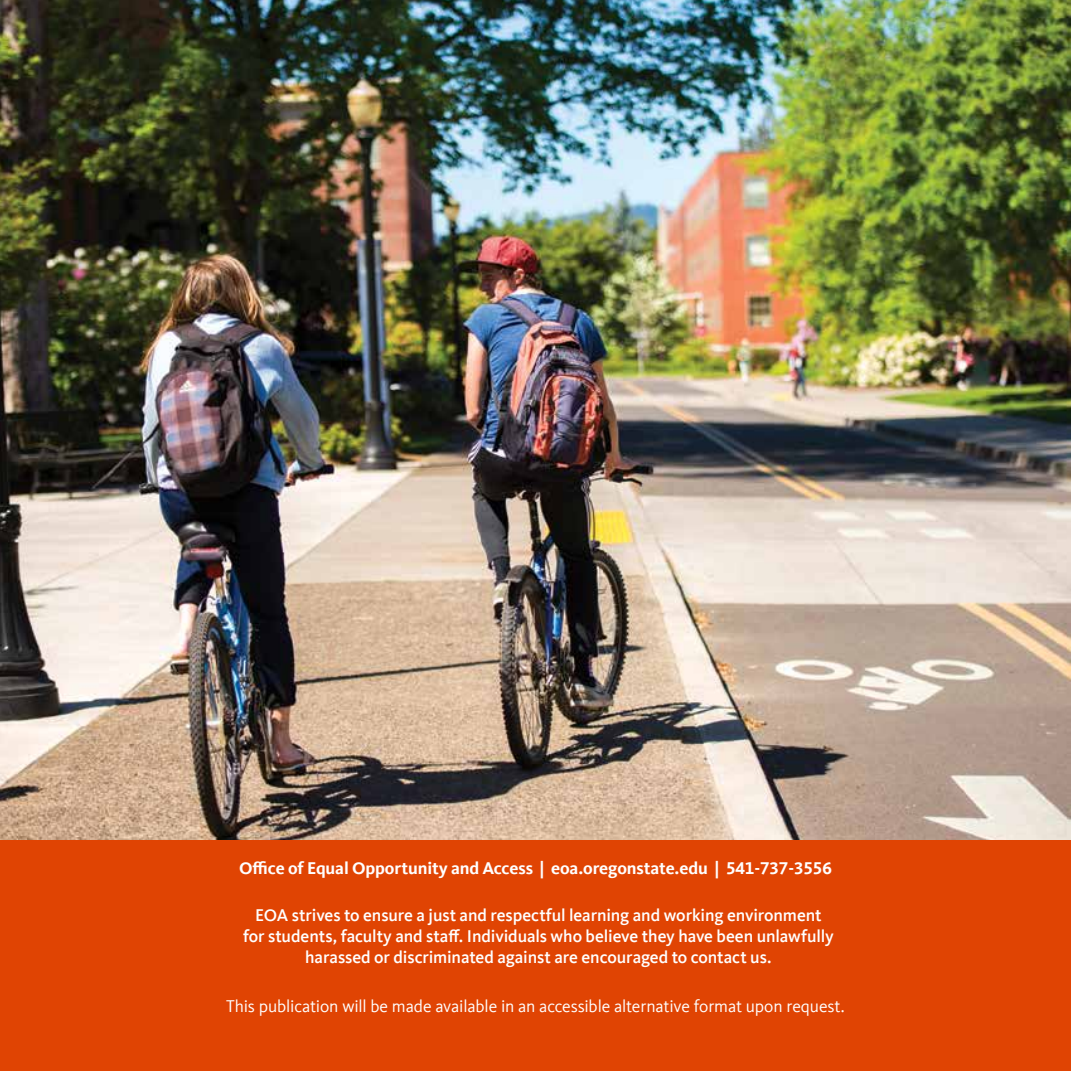
<style>
.page{position:relative;width:1071px;height:1071px;background:#fff}
.page>*{position:absolute;margin:0;border:0;box-sizing:border-box;transform-origin:0 0}
.t1{font:500 17.5px/21px "Kievit Offc";letter-spacing:-.005em;color:#fff;text-align:center}
.t2{font:17.5px "Kievit Offc";letter-spacing:-.01em;color:#fff}
.t3{font:700 17.5px "Kievit Offc";letter-spacing:-.005em;color:#fff}
</style>
<div class="page">
<img style="left:0;top:0;width:1071px;height:840px">
<div style="left:0;top:840px;width:1071px;height:231px;background:#e04403"></div>
<p class="t3" style="left:239px;top:858px;width:594px">Office of Equal Opportunity and Access | eoa.oregonstate.edu | 541-737-3556</p>
<p class="t1" style="left:243px;top:904px;width:592px">EOA strives to ensure a just and respectful learning and working environment for students, faculty and staff. Individuals who believe they have been unlawfully harassed or discriminated against are encouraged to contact us.</p>
<p class="t2" style="left:226px;top:997px;width:620px">This publication will be made available in an accessible alternative format upon request.</p>
</div>
